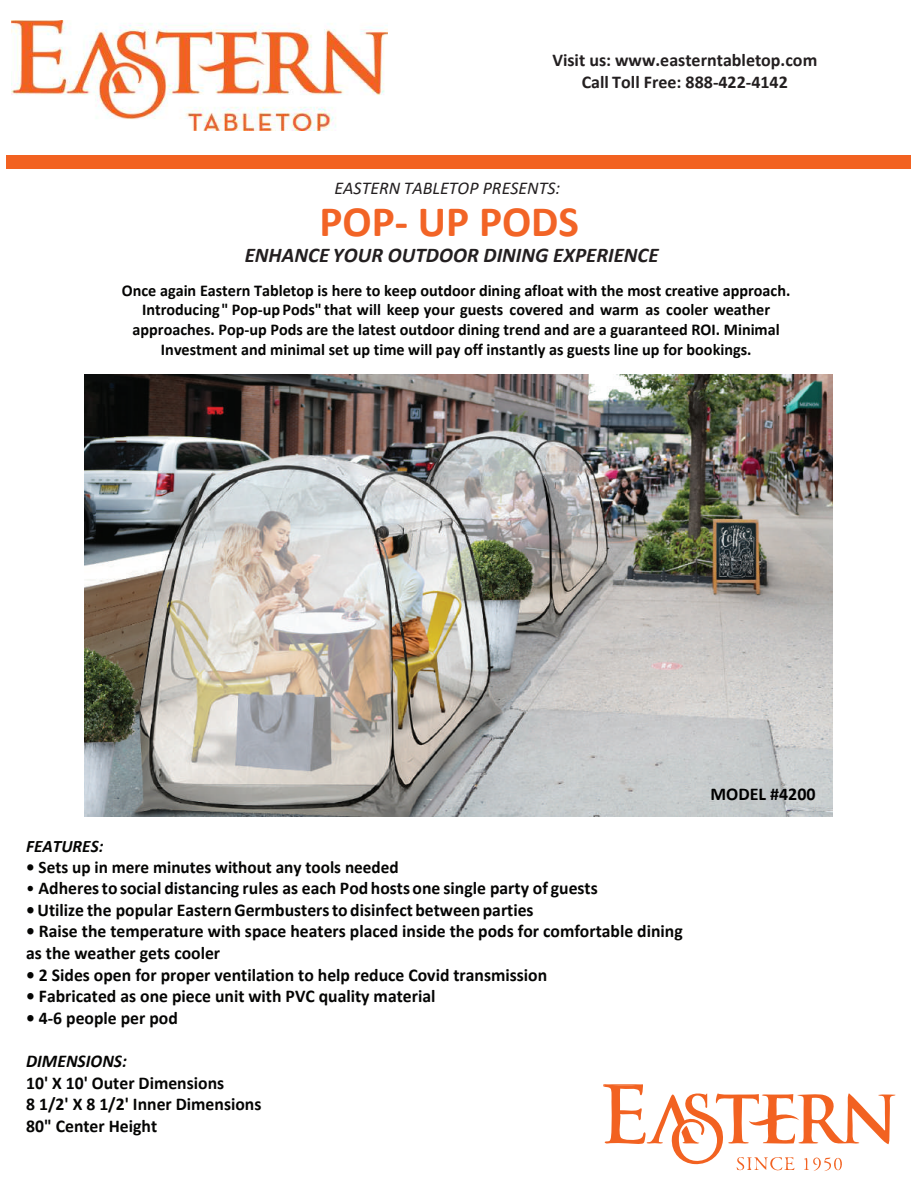
<style>
.page{position:relative;width:918px;height:1188px;background:#fff}
.page>*{position:absolute;margin:0;border:0;box-sizing:border-box;transform-origin:0 0}
.t1{font:700 43.5px "Calibri";color:#f26426}
.t2{font:italic 700 21px "Calibri";color:#231f20}
.t3{font:700 18px/21.6px "Calibri";color:#050504}
.t4{font:700 18px/21.6px "Calibri";color:#231f20;text-align:center}
.t5{font:italic 18px "Calibri";color:#231f20}
.t6{font:italic 700 18px "Calibri";color:#050504}
.t7{font:700 18px "Calibri";color:#000}
.t8{font:700 17.55px "Calibri";color:#050504}
.t9{font:italic 700 17.55px "Calibri";color:#050504}
.t10{font:700 16.5px/19.8px "Calibri";color:#050504;text-align:center}
.s1{font-style:inherit}
.s2{font-weight:400;font-size:17.55px}
</style>
<div class="page">
<div style="left:6px;top:155px;width:904px;height:14px;background:#f26221"></div>
<img style="left:12px;top:20px;width:375px;height:111px">
<img style="left:85px;top:375px;width:748px;height:442px">
<svg style="left:603px;top:1084px;width:292px;height:87px"></svg>
<p class="t4" style="left:552px;top:49px;width:266px">Visit us: www.easterntabletop.com<br>Call Toll Free: 888-422-4142</p>
<p class="t5" style="left:335px;top:175px;width:227px">EASTERN TABLETOP PRESENTS:</p>
<h1 class="t1" style="left:320px;top:191px;width:261px">POP- UP PODS</h1>
<p class="t2" style="left:245px;top:240px;width:415px">ENHANCE YOUR OUTDOOR DINING EXPERIENCE</p>
<p class="t10" style="left:122px;top:280px;width:670px">Once again Eastern Tabletop is here to keep outdoor dining afloat with the most creative approach.<br>Introducing " Pop-up Pods" that will keep your guests covered and warm as cooler weather approaches. Pop-up Pods are the latest outdoor dining trend and are a guaranteed ROI. Mini<span class="s1">m</span>al Investment and minimal set up time will pay off instantly as guests line up for bookings.</p>
<p class="t9" style="left:26px;top:834px;width:79px">FEATURES:</p>
<p class="t8" style="left:26px;top:855px;width:374px">• Sets up in mere minutes without any tools needed</p>
<p class="t3" style="left:26px;top:877px;width:573px"><span class="s2">•</span> Adheres to social distancing rules as each Pod hosts one single party of guests</p>
<p class="t3" style="left:26px;top:899px;width:509px">• Utilize the popular Eastern Germbusters to disinfect between parties</p>
<p class="t3" style="left:26px;top:920px;width:658px">• Raise the temperature with space heaters placed inside the pods for comfortable dining as the weather gets cooler</p>
<p class="t3" style="left:26px;top:964px;width:523px">• 2 Sides open for proper ventilation to help reduce Covid transmission</p>
<p class="t3" style="left:26px;top:985px;width:411px">• Fabricated as one piece unit with PVC quality material</p>
<p class="t3" style="left:26px;top:1007px;width:153px">• 4-6 people per pod</p>
<p class="t6" style="left:26px;top:1048px;width:102px">DIMENSIONS:</p>
<p class="t3" style="left:26px;top:1072px;width:237px">10' X 10' Outer Dimensions<br>8 1/2' X 8 1/2' Inner Dimensions<br>80" Center Height</p>
<p class="t7" style="left:711px;top:782px;width:107px">MODEL #4200</p>
</div>
